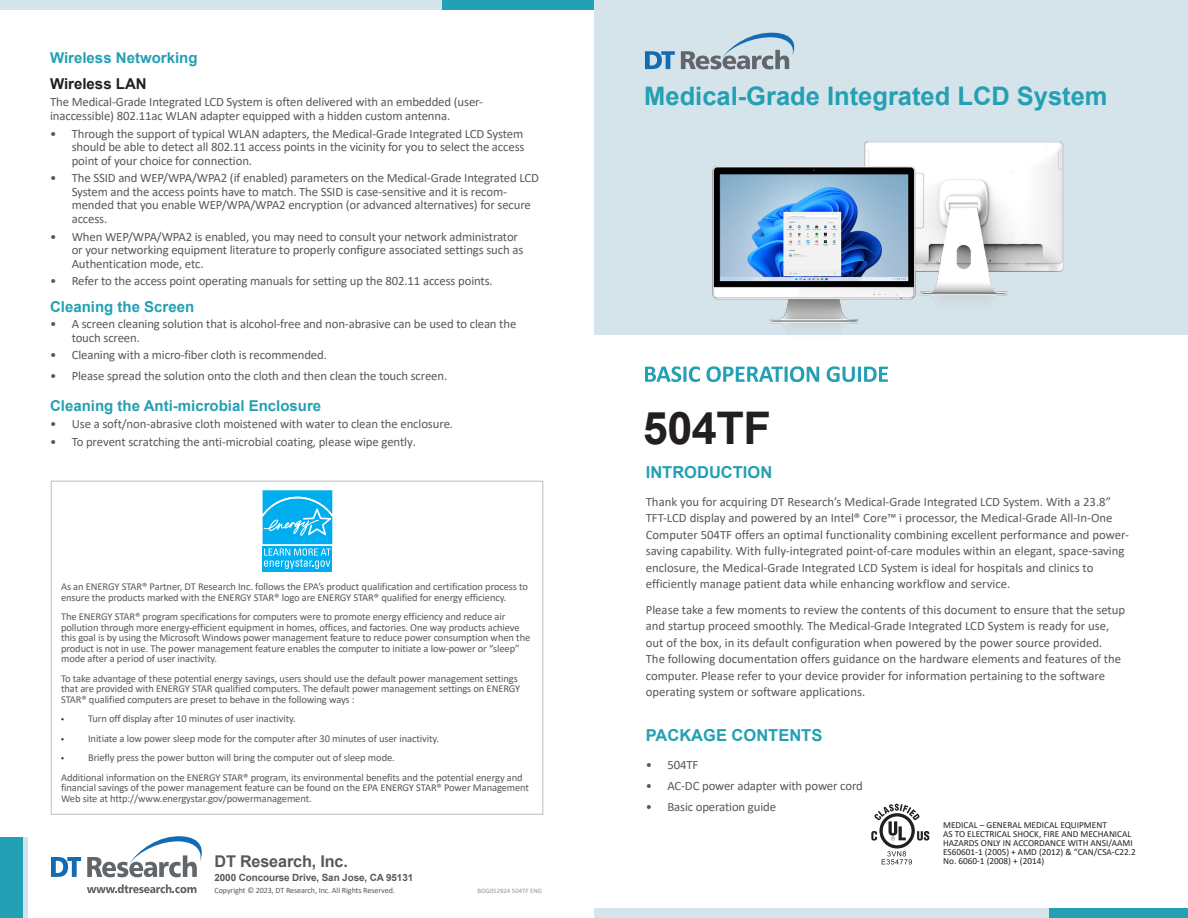
<style>
.page{position:relative;width:1188px;height:918px;background:#fff}
.page>*{position:absolute;margin:0;border:0;box-sizing:border-box;transform-origin:0 0}
.Product_Model_Subhead{font:700 45px "Arial";letter-spacing:-.01em;color:#231f20}
.t1{font:700 25.5px "Arial";color:#23a0b3}
.Header_1{font:700 16.5px "Arial";color:#23a0b3}
.Table_Header{font:700 16.2px "Arial";letter-spacing:-.01em;color:#57585a}
.Header_1-2{font:700 15px "Arial";color:#23a0b3}
.Header_4{font:700 15px "Arial";color:#231f20}
.Header_2{font:12.75px/16.5px "Calibri";letter-spacing:-.01em;color:#57585a}
.t2{font:10.5px/10.5px "Calibri";letter-spacing:-.01em;color:#57585a}
.Table_Header-2{font:700 9.9px "Arial";letter-spacing:-.01em;color:#57585a}
.t3{font:9.3px "Calibri";color:#231f20}
.Table_Header-3{font:8.1px "Calibri";letter-spacing:-.01em;color:#57585a}
.t4{font:6.75px "Calibri";color:#939598}
.s1{font-family:"Myriad Pro";color:#231f20}
</style>
<div class="page">
<div style="left:594px;top:0;width:594px;height:334px;background:#d5e3ea"></div>
<svg style="left:645px;top:51px;width:30px;height:18px"></svg>
<svg style="left:681px;top:32px;width:114px;height:37px"></svg>
<svg style="left:645px;top:366px;width:243px;height:16px"></svg>
<div style="left:1048px;top:908px;width:140px;height:10px;background:#23a0b3"></div>
<div style="left:594px;top:908px;width:454px;height:10px;background:#d5e3ea"></div>
<div style="left:441px;top:0;width:153px;height:10px;background:#23a0b3"></div>
<div style="left:0;top:0;width:441px;height:10px;background:#d5e3ea"></div>
<div style="left:0;top:838px;width:24px;height:80px;background:#23a0b3"></div>
<hr style="left:24px;top:838px;width:4px;height:80px;background:#d5e2ed">
<svg style="left:51px;top:857px;width:30px;height:20px"></svg>
<svg style="left:87px;top:836px;width:115px;height:41px"></svg>
<svg style="left:87px;top:884px;width:109px;height:9px"></svg>
<svg style="left:871px;top:804px;width:58px;height:61px"></svg>
<img style="left:651px;top:141px;width:537px;height:194px">
<div style="left:51px;top:481px;width:492px;height:333px;border:1px solid #bcbdc0"></div>
<div style="left:261px;top:489px;width:73px;height:84px;background:linear-gradient(to right,#00aeef,#00aeef)"></div>
<div style="left:263px;top:546px;width:69px;height:25px;background:#00aeef"></div>
<svg style="left:263px;top:490px;width:69px;height:79px"></svg>
<p class="Header_1-2" style="left:50px;top:47px;width:149px">Wireless Networking</p>
<p class="Header_4" style="left:50px;top:73px;width:98px">Wireless LAN</p>
<p class="Header_2" style="left:50px;top:95px;width:434px;line-height:13.5px">The Medical-Grade Integrated LCD System is often delivered with an embedded (user&shy;inaccessible) 802.11ac WLAN adapter equipped with a hidden custom antenna.</p>
<p class="Header_2" style="left:72px;top:126px;width:454px;line-height:13.5px;text-align:justify;text-indent:-22px">• Through the support of typical WLAN adapters, the Medical-Grade Integrated LCD System should be able to detect all 802.11 access points in the vicinity for you to select the access point of your choice for connection.</p>
<p class="Header_2" style="left:72px;top:171px;width:469px;line-height:13.5px;text-indent:-22px">• The SSID and WEP/WPA/WPA2 (if enabled) parameters on the Medical-Grade Integrated LCD System and the access points have to match. The SSID is case-sensitive and it is recom&shy;mended that you enable WEP/WPA/WPA2 encryption (or advanced alternatives) for secure access.</p>
<p class="Header_2" style="left:72px;top:229px;width:453px;line-height:13.5px;text-indent:-22px">• When WEP/WPA/WPA2 is enabled, you may need to consult your network administrator or your networking equipment literature to properly configure associated settings such as<br>Authentication mode, etc.</p>
<p class="Header_2" style="left:50px;top:272px;width:444px">• Refer to the access point operating manuals for setting up the 802.11 access points.</p>
<p class="Header_1-2" style="left:50px;top:296px;width:146px">Cleaning the Screen</p>
<p class="Header_2" style="left:72px;top:317px;width:446px;line-height:13.5px;text-indent:-22px">• A screen cleaning solution that is alcohol-free and non-abrasive can be used to clean the touch screen.</p>
<p class="Header_2" style="left:50px;top:347px;width:278px">• Cleaning with a micro-fiber cloth is recommended.</p>
<p class="Header_2" style="left:50px;top:367px;width:399px">• Please spread the solution onto the cloth and then clean the touch screen.</p>
<p class="Header_1-2" style="left:50px;top:395px;width:273px">Cleaning the Anti-microbial Enclosure</p>
<p class="Header_2" style="left:50px;top:415px;width:405px">• Use a soft/non-abrasive cloth moistened with water to clean the enclosure.</p>
<p class="Header_2" style="left:50px;top:433px;width:367px">• To prevent scratching the anti-microbial coating, please wipe gently.</p>
<p class="t2" style="left:61px;top:581px;width:469px">As an ENERGY STAR® Partner, DT Research Inc. follows the EPA’s product qualification and certification process to ensure the products marked with the ENERGY STAR® logo are ENERGY STAR® qualified for energy efficiency.</p>
<p class="t2" style="left:61px;top:611px;width:471px">The ENERGY STAR® program specifications for computers were to promote energy efficiency and reduce air pollution through more energy-efficient equipment in homes, offices, and factories. One way products achieve this goal is by using the Microsoft Windows power management feature to reduce power consumption when the product is not in use. The power management feature enables the computer to initiate a low-power or “sleep” mode after a period of user inactivity.</p>
<p class="t2" style="left:61px;top:673px;width:461px">To take advantage of these potential energy savings, users should use the default power management settings that are provided with ENERGY STAR qualified computers. The default power management settings on ENERGY<br>STAR® qualified computers are preset to behave in the following ways :</p>
<p class="t2" style="left:61px;top:713px;width:236px"><span class="s1">•</span> Turn off display after 10 minutes of user inactivity.</p>
<p class="t2" style="left:61px;top:733px;width:379px"><span class="s1">•</span> Initiate a low power sleep mode for the computer after 30 minutes of user inactivity.</p>
<p class="t2" style="left:61px;top:752px;width:335px"><span class="s1">•</span> Briefly press the power button will bring the computer out of sleep mode.</p>
<p class="t2" style="left:61px;top:772px;width:470px">Additional information on the ENERGY STAR® program, its environmental benefits and the potential energy and financial savings of the power management feature can be found on the EPA ENERGY STAR® Power Management<br>Web site at http://www.energystar.gov/powermanagement.</p>
<p class="Table_Header" style="left:214px;top:850px;width:135px">DT Research, Inc.</p>
<p class="Table_Header-2" style="left:214px;top:871px;width:200px">2000 Concourse Drive, San Jose, CA 95131</p>
<p class="Table_Header-3" style="left:214px;top:884px;width:182px">Copyright © 2023, DT Research, Inc. All Rights Reserved.</p>
<p class="t4" style="left:477px;top:886px;width:66px">BOG052924 504TF ENG</p>
<h2 class="t1" style="left:644px;top:78px;width:465px">Medical-Grade Integrated LCD System</h2>
<p class="Product_Model_Subhead" style="left:643px;top:397px;width:130px">504TF</p>
<p class="Header_1" style="left:646px;top:460px;width:128px">INTRODUCTION</p>
<p class="Header_2" style="left:646px;top:493px;width:485px">Thank you for acquiring DT Research’s Medical-Grade Integrated LCD System. With a 23.8” TFT-LCD display and powered by an Intel® Core™ i processor, the Medical-Grade All-In-One Computer 504TF offers an optimal functionality combining excellent performance and power&shy;saving capability. With fully-integrated point-of-care modules within an elegant, space-saving enclosure, the Medical-Grade Integrated LCD System is ideal for hospitals and clinics to efficiently manage patient data while enhancing workflow and service.</p>
<p class="Header_2" style="left:646px;top:601px;width:481px">Please take a few moments to review the contents of this document to ensure that the setup and startup proceed smoothly. The Medical-Grade Integrated LCD System is ready for use, out of the box, in its default configuration when powered by the power source provided.<br>The following documentation offers guidance on the hardware elements and features of the computer. Please refer to your device provider for information pertaining to the software operating system or software applications.</p>
<p class="Header_1" style="left:646px;top:723px;width:178px">PACKAGE CONTENTS</p>
<p class="Header_2" style="left:646px;top:756px;width:54px">• 504TF</p>
<p class="Header_2" style="left:646px;top:777px;width:219px">• AC-DC power adapter with power cord</p>
<p class="Header_2" style="left:646px;top:798px;width:132px">• Basic operation guide</p>
<p class="t3" style="left:943px;top:818px;width:165px">MEDICAL – GENERAL MEDICAL EQUIPMENT</p>
<p class="t3" style="left:943px;top:827px;width:190px">AS TO ELECTRICAL SHOCK, FIRE AND MECHANICAL</p>
<p class="t3" style="left:943px;top:836px;width:191px">HAZARDS ONLY IN ACCORDANCE WITH ANSI/AAMI</p>
<p class="t3" style="left:943px;top:845px;width:194px">ES60601-1 (2005) + AMD (2012) &amp; “CAN/CSA-C22.2</p>
<p class="t3" style="left:943px;top:854px;width:103px">No. 6060-1 (2008) + (2014)</p>
</div>
